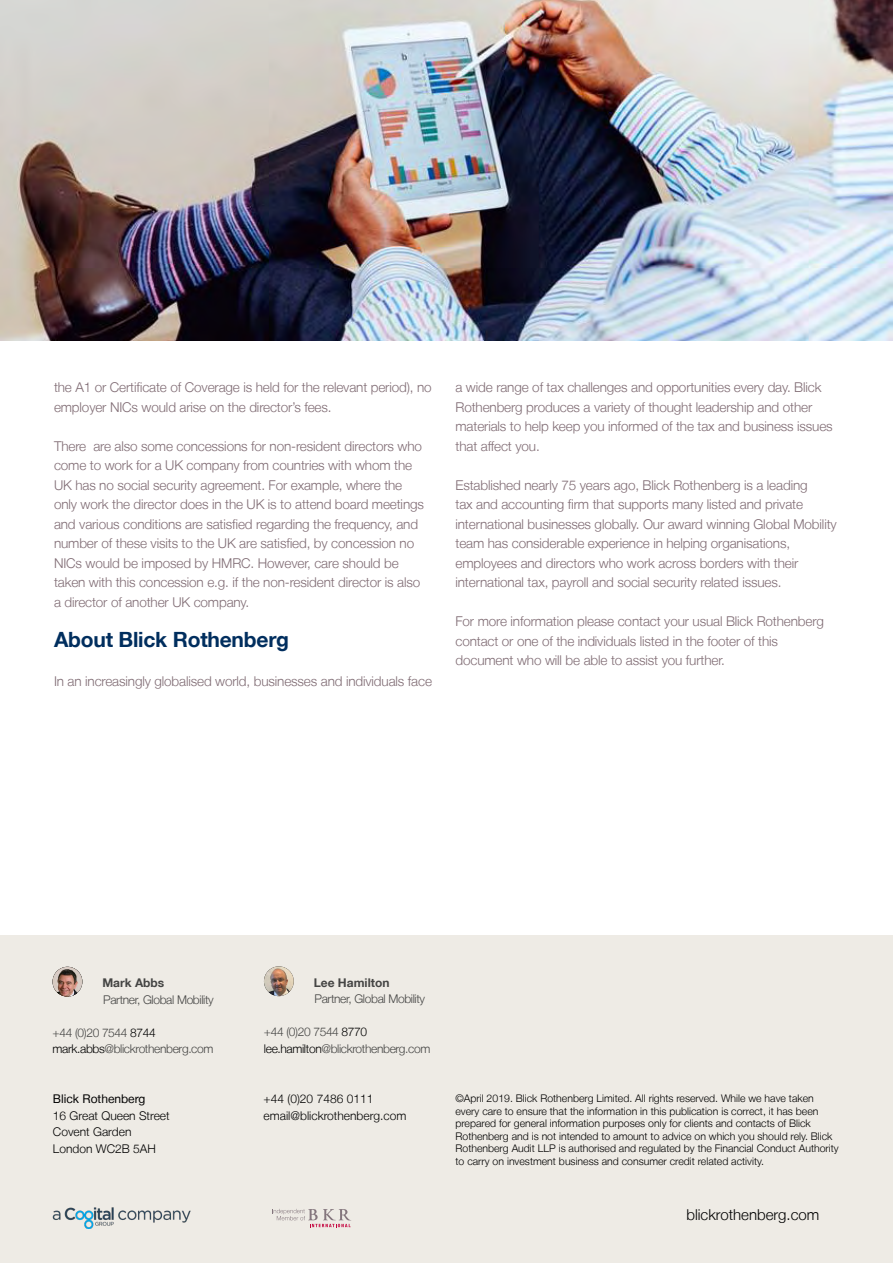
<style>
.page{position:relative;width:893px;height:1263px;background:#fff}
.page>*{position:absolute;margin:0;border:0;box-sizing:border-box;transform-origin:0 0}
.t1{font:700 21px "Helvetica Neue LT";letter-spacing:-.01em;color:#002e5e}
.t2{font:300 15px "Helvetica Neue LT";color:#000}
.t3{font:300 13.5px/19.5px "Helvetica Neue LT";letter-spacing:-.01em;color:#806c74}
.t4{font:300 12px/16.5px "Helvetica Neue LT";letter-spacing:-.03em;color:#454544}
.t5{font:300 12px/16.5px "Helvetica Neue LT";color:#000}
.t6{font:700 12px "Helvetica Neue LT";color:#454544}
.t7{font:12px "Helvetica Neue LT";color:#000}
.t8{font:300 10.5px/12.6px "Helvetica Neue LT";color:#000}
.s1{color:#000}
</style>
<div class="page">
<div style="left:0;top:935px;width:893px;height:328px;background:#eeebe5"></div>
<svg style="left:272px;top:1209px;width:79px;height:18px"></svg>
<img style="left:53px;top:1207px;width:138px;height:22px">
<img style="left:0;top:0;width:893px;height:340px">
<img style="left:53px;top:967px;width:29px;height:29px;border-radius:15px">
<img style="left:264px;top:966px;width:30px;height:30px;border-radius:15px">
<p class="t3" style="left:54px;top:377px;width:379px">the A1 or Certificate of Coverage is held for the relevant period), no employer NICs would arise on the director’s fees.</p>
<p class="t3" style="left:54px;top:436px;width:371px">There are also some concessions for non-resident directors who come to work for a UK company from countries with whom the UK has no social security agreement. For example, where the only work the director does in the UK is to attend board meetings and various conditions are satisfied regarding the frequency, and number of these visits to the UK are satisfied, by concession no NICs would be imposed by HMRC. However, care should be taken with this concession e.g. if the non-resident director is also a director of another UK company.</p>
<h1 class="t1" style="left:54px;top:627px;width:237px">About Blick Rothenberg</h1>
<p class="t3" style="left:54px;top:671px;width:380px">In an increasingly globalised world, businesses and individuals face</p>
<p class="t3" style="left:455px;top:377px;width:379px">a wide range of tax challenges and opportunities every day. Blick Rothenberg produces a variety of thought leadership and other materials to help keep you informed of the tax and business issues that affect you.</p>
<p class="t3" style="left:455px;top:475px;width:383px">Established nearly 75 years ago, Blick Rothenberg is a leading<br>tax and accounting firm that supports many listed and private international businesses globally. Our award winning Global Mobility team has considerable experience in helping organisations, employees and directors who work across borders with their international tax, payroll and social security related issues.</p>
<p class="t3" style="left:455px;top:611px;width:370px">For more information please contact your usual Blick Rothenberg contact or one of the individuals listed in the footer of this document who will be able to assist you further.</p>
<p class="t6" style="left:102px;top:975px;width:63px">Mark Abbs</p>
<p class="t4" style="left:103px;top:991px;width:112px">Partner, Global Mobility</p>
<p class="t4" style="left:53px;top:1024px;width:162px">+44 (0)20 7544 <span class="s1">8744 mark.abbs</span>@blickrothenberg.com</p>
<p class="t7" style="left:53px;top:1091px;width:94px">Blick Rothenberg</p>
<p class="t5" style="left:53px;top:1107px;width:118px">16 Great Queen Street<br>Covent Garden<br>London WC2B 5AH</p>
<p class="t6" style="left:314px;top:975px;width:77px">Lee Hamilton</p>
<p class="t4" style="left:315px;top:990px;width:112px">Partner, Global Mobility</p>
<p class="t4" style="left:264px;top:1023px;width:168px">+44 (0)20 7544 <span class="s1">8770 lee.hamilton</span>@blickrothenberg.com</p>
<p class="t5" style="left:264px;top:1090px;width:144px">+44 (0)20 7486 0111 email@blickrothenberg.com</p>
<p class="t8" style="left:455px;top:1092px;width:385px">©April 2019. Blick Rothenberg Limited. All rights reserved. While we have taken every care to ensure that the information in this publication is correct, it has been prepared for general information purposes only for clients and contacts of Blick Rothenberg and is not intended to amount to advice on which you should rely. Blick Rothenberg Audit LLP is authorised and regulated by the Financial Conduct Authority to carry on investment business and consumer credit related activity.</p>
<p class="t2" style="left:686px;top:1205px;width:134px">blickrothenberg.com</p>
</div>
